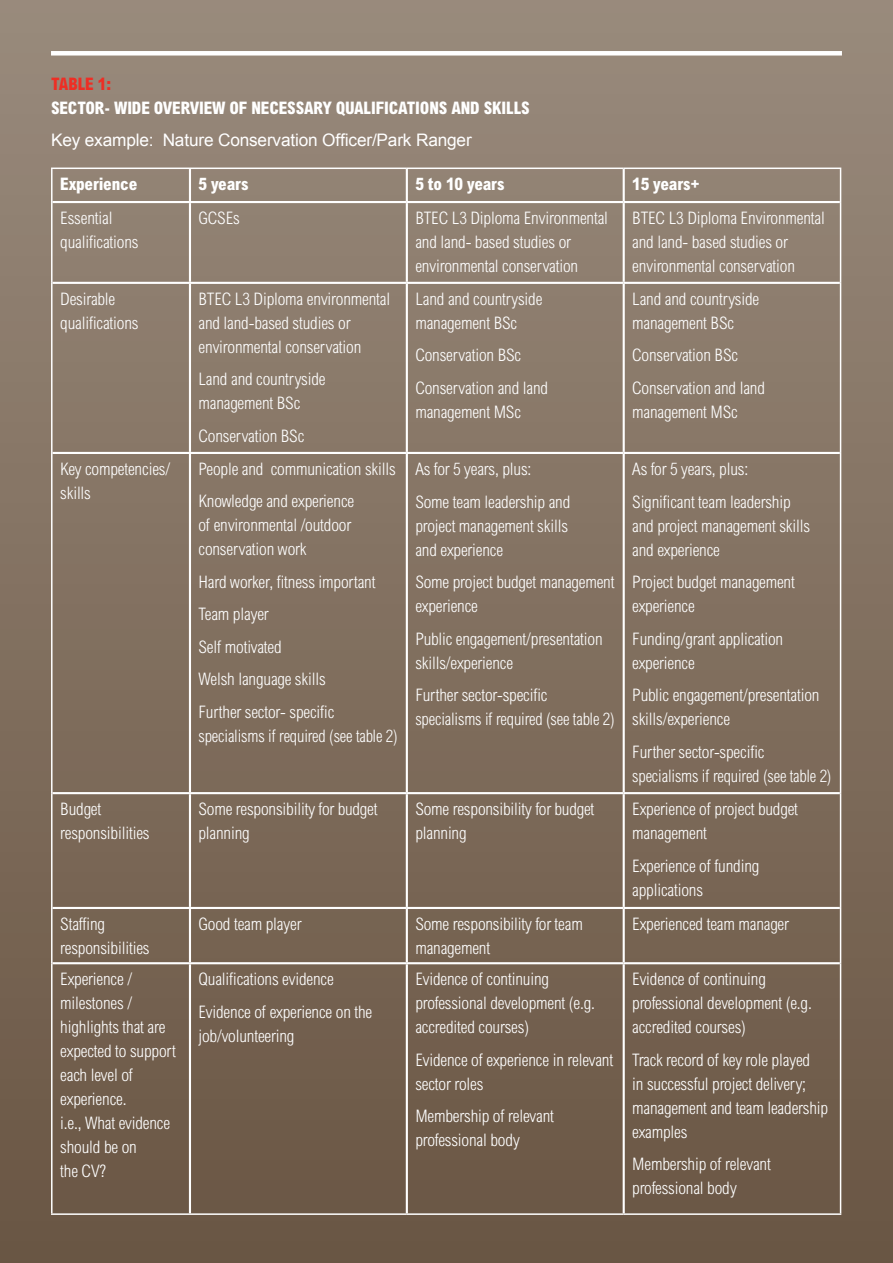
<style>
.page{position:relative;width:893px;height:1263px;background:#fff}
.page>*{position:absolute;margin:0;border:0;box-sizing:border-box;transform-origin:0 0}
.t1{font:300 condensed 17.25px/24px "Arial";letter-spacing:-.01em;color:#fff}
.t2{font:800 condensed 17.25px "Arial";letter-spacing:-.01em;color:#fff}
.t3{font:17.25px "Arial";letter-spacing:-.01em;color:#fff}
.t4{font:300 condensed 17.25px "Arial";letter-spacing:-.01em;color:#fff;scale:.96 1}
.t5{font:800 condensed 17.25px "Arial";color:#ee2e24}
</style>
<div class="page">
<div style="left:0;top:0;width:893px;height:1263px;background:linear-gradient(to bottom,#998a7c,#6a5644)"></div>
<hr style="left:51px;top:168px;width:139px;height:1px;background:#fff">
<hr style="left:51px;top:169px;width:2px;height:33px;background:#fff">
<hr style="left:190px;top:168px;width:217px;height:1px;background:#fff">
<hr style="left:407px;top:168px;width:217px;height:1px;background:#fff">
<hr style="left:624px;top:168px;width:217px;height:1px;background:#fff">
<hr style="left:840px;top:169px;width:1px;height:33px;background:#fff">
<hr style="left:51px;top:202px;width:2px;height:81px;background:#fff">
<hr style="left:840px;top:202px;width:1px;height:81px;background:#fff">
<hr style="left:51px;top:283px;width:2px;height:170px;background:#fff">
<hr style="left:840px;top:283px;width:1px;height:170px;background:#fff">
<hr style="left:51px;top:453px;width:2px;height:340px;background:#fff">
<hr style="left:840px;top:453px;width:1px;height:340px;background:#fff">
<hr style="left:51px;top:793px;width:2px;height:115px;background:#fff">
<hr style="left:840px;top:793px;width:1px;height:115px;background:#fff">
<hr style="left:51px;top:908px;width:2px;height:55px;background:#fff">
<hr style="left:840px;top:908px;width:1px;height:55px;background:#fff">
<hr style="left:51px;top:963px;width:2px;height:250px;background:#fff">
<hr style="left:840px;top:963px;width:1px;height:250px;background:#fff">
<hr style="left:51px;top:1213px;width:139px;height:2px;background:#fff">
<hr style="left:190px;top:1213px;width:217px;height:2px;background:#fff">
<hr style="left:407px;top:1213px;width:217px;height:2px;background:#fff">
<hr style="left:624px;top:1213px;width:217px;height:2px;background:#fff">
<hr style="left:189px;top:169px;width:2px;height:32px;background:#fff">
<hr style="left:406px;top:169px;width:2px;height:32px;background:#fff">
<hr style="left:623px;top:169px;width:2px;height:32px;background:#fff">
<hr style="left:53px;top:201px;width:137px;height:2px;background:#fff">
<hr style="left:190px;top:201px;width:217px;height:2px;background:#fff">
<hr style="left:189px;top:203px;width:2px;height:79px;background:#fff">
<hr style="left:407px;top:201px;width:217px;height:2px;background:#fff">
<hr style="left:406px;top:203px;width:2px;height:79px;background:#fff">
<hr style="left:624px;top:201px;width:216px;height:2px;background:#fff">
<hr style="left:623px;top:203px;width:2px;height:79px;background:#fff">
<hr style="left:53px;top:282px;width:137px;height:2px;background:#fff">
<hr style="left:190px;top:282px;width:217px;height:2px;background:#fff">
<hr style="left:189px;top:284px;width:2px;height:168px;background:#fff">
<hr style="left:407px;top:282px;width:217px;height:2px;background:#fff">
<hr style="left:406px;top:284px;width:2px;height:168px;background:#fff">
<hr style="left:624px;top:282px;width:216px;height:2px;background:#fff">
<hr style="left:623px;top:284px;width:2px;height:168px;background:#fff">
<hr style="left:53px;top:452px;width:137px;height:2px;background:#fff">
<hr style="left:190px;top:452px;width:217px;height:2px;background:#fff">
<hr style="left:189px;top:454px;width:2px;height:338px;background:#fff">
<hr style="left:407px;top:452px;width:217px;height:2px;background:#fff">
<hr style="left:406px;top:454px;width:2px;height:338px;background:#fff">
<hr style="left:624px;top:452px;width:216px;height:2px;background:#fff">
<hr style="left:623px;top:454px;width:2px;height:338px;background:#fff">
<hr style="left:53px;top:792px;width:137px;height:2px;background:#fff">
<hr style="left:190px;top:792px;width:217px;height:2px;background:#fff">
<hr style="left:189px;top:794px;width:2px;height:113px;background:#fff">
<hr style="left:407px;top:792px;width:217px;height:2px;background:#fff">
<hr style="left:406px;top:794px;width:2px;height:113px;background:#fff">
<hr style="left:624px;top:792px;width:216px;height:2px;background:#fff">
<hr style="left:623px;top:794px;width:2px;height:113px;background:#fff">
<hr style="left:53px;top:907px;width:137px;height:2px;background:#fff">
<hr style="left:190px;top:907px;width:217px;height:2px;background:#fff">
<hr style="left:189px;top:909px;width:2px;height:53px;background:#fff">
<hr style="left:407px;top:907px;width:217px;height:2px;background:#fff">
<hr style="left:406px;top:909px;width:2px;height:53px;background:#fff">
<hr style="left:624px;top:907px;width:216px;height:2px;background:#fff">
<hr style="left:623px;top:909px;width:2px;height:53px;background:#fff">
<hr style="left:53px;top:962px;width:137px;height:2px;background:#fff">
<hr style="left:190px;top:962px;width:217px;height:2px;background:#fff">
<hr style="left:189px;top:964px;width:2px;height:249px;background:#fff">
<hr style="left:407px;top:962px;width:217px;height:2px;background:#fff">
<hr style="left:406px;top:964px;width:2px;height:249px;background:#fff">
<hr style="left:624px;top:962px;width:216px;height:2px;background:#fff">
<hr style="left:623px;top:964px;width:2px;height:249px;background:#fff">
<div style="left:51px;top:51px;width:791px;height:5px;background:#fff"></div>
<p class="t5" style="left:51px;top:73px;width:62px">TABLE 1:</p>
<p class="t2" style="left:51px;top:97px;width:479px">SECTOR- WIDE OVERVIEW OF NECESSARY QUALIFICATIONS AND SKILLS</p>
<p class="t3" style="left:51px;top:129px;width:422px">Key example: Nature Conservation Officer/Park Ranger</p>
<p class="t2" style="left:60px;top:174px;width:79px">EXPERIENCE</p>
<p class="t2" style="left:198px;top:174px;width:52px">5 YEARS</p>
<p class="t2" style="left:415px;top:174px;width:91px">5 TO 10 YEARS</p>
<p class="t2" style="left:632px;top:174px;width:69px">15 YEARS+</p>
<p class="t1" style="left:60px;top:206px;width:80px">Essential qualifications</p>
<p class="t1" style="left:198px;top:206px;width:43px">GCSEs</p>
<p class="t1" style="left:415px;top:206px;width:194px">BTEC L3 Diploma Environmental and land- based studies or environmental conservation</p>
<p class="t1" style="left:632px;top:206px;width:194px">BTEC L3 Diploma Environmental and land- based studies or environmental conservation</p>
<p class="t1" style="left:60px;top:287px;width:80px">Desirable qualifications</p>
<p class="t1" style="left:198px;top:287px;width:193px">BTEC L3 Diploma environmental and land-based studies or environmental conservation</p>
<p class="t1" style="left:198px;top:367px;width:129px">Land and countryside management BSc</p>
<p class="t1" style="left:198px;top:424px;width:107px">Conservation BSc</p>
<p class="t1" style="left:632px;top:287px;width:129px">Land and countryside management BSc</p>
<p class="t1" style="left:632px;top:339px;width:134px;line-height:32.5px">Conservation BSc<br>Conservation and land</p>
<p class="t1" style="left:632px;top:400px;width:107px">management MSc</p>
<p class="t1" style="left:415px;top:287px;width:129px">Land and countryside management BSc</p>
<p class="t1" style="left:415px;top:339px;width:134px;line-height:32.5px">Conservation BSc<br>Conservation and land</p>
<p class="t1" style="left:415px;top:400px;width:107px">management MSc</p>
<p class="t1" style="left:60px;top:457px;width:111px">Key competencies/ skills</p>
<p class="t1" style="left:198px;top:453px;width:199px;line-height:32.5px">People and communication skills<br>Knowledge and experience</p>
<p class="t1" style="left:198px;top:513px;width:154px">of environmental /outdoor conservation work</p>
<p class="t1" style="left:198px;top:566px;width:179px;line-height:32.5px">Hard worker, fitness important<br>Team player<br>Self motivated<br>Welsh language skills<br>Further sector- specific</p>
<p class="t4" style="left:198px;top:726px;width:209px">specialisms if required (see table 2)</p>
<p class="t1" style="left:415px;top:453px;width:157px;line-height:32.5px">As for 5 years, plus:<br>Some team leadership and</p>
<p class="t1" style="left:415px;top:513px;width:154px">project management skills and experience</p>
<p class="t1" style="left:415px;top:570px;width:201px">Some project budget management experience</p>
<p class="t1" style="left:415px;top:626px;width:189px">Public engagement/presentation skills/experience</p>
<p class="t1" style="left:415px;top:683px;width:201px">Further sector-specific specialisms if required (see table 2)</p>
<p class="t1" style="left:632px;top:453px;width:160px;line-height:32.5px">As for 5 years, plus:<br>Significant team leadership</p>
<p class="t1" style="left:632px;top:513px;width:179px">and project management skills and experience</p>
<p class="t1" style="left:632px;top:570px;width:164px">Project budget management experience</p>
<p class="t1" style="left:632px;top:626px;width:153px">Funding/grant application experience</p>
<p class="t1" style="left:632px;top:683px;width:189px">Public engagement/presentation skills/experience</p>
<p class="t1" style="left:632px;top:739px;width:201px">Further sector-specific specialisms if required (see table 2)</p>
<p class="t1" style="left:60px;top:797px;width:91px">Budget responsibilities</p>
<p class="t1" style="left:198px;top:797px;width:181px">Some responsibility for budget planning</p>
<p class="t1" style="left:415px;top:797px;width:181px">Some responsibility for budget planning</p>
<p class="t1" style="left:632px;top:797px;width:167px">Experience of project budget management</p>
<p class="t1" style="left:632px;top:854px;width:129px">Experience of funding applications</p>
<p class="t1" style="left:60px;top:912px;width:91px">Staffing responsibilities</p>
<p class="t1" style="left:198px;top:912px;width:105px">Good team player</p>
<p class="t1" style="left:415px;top:912px;width:169px">Some responsibility for team management</p>
<p class="t1" style="left:632px;top:912px;width:158px">Experienced team manager</p>
<p class="t1" style="left:60px;top:967px;width:117px">Experience / milestones / highlights that are expected to support each level of experience.<br>i.e., What evidence should be on<br>the CV?</p>
<p class="t1" style="left:198px;top:963px;width:175px;line-height:32.5px">Qualifications evidence<br>Evidence of experience on the</p>
<p class="t1" style="left:632px;top:967px;width:181px">Evidence of continuing professional development (e.g. accredited courses)</p>
<p class="t1" style="left:632px;top:1048px;width:197px">Track record of key role played<br>in successful project delivery; management and team leadership examples</p>
<p class="t1" style="left:632px;top:1152px;width:140px">Membership of relevant professional body</p>
<p class="t1" style="left:415px;top:967px;width:181px">Evidence of continuing professional development (e.g. accredited courses)</p>
<p class="t1" style="left:415px;top:1048px;width:199px">Evidence of experience in relevant sector roles</p>
<p class="t1" style="left:415px;top:1104px;width:140px">Membership of relevant professional body</p>
<p class="t1" style="left:198px;top:1024px;width:98px">job/volunteering</p>
</div>
